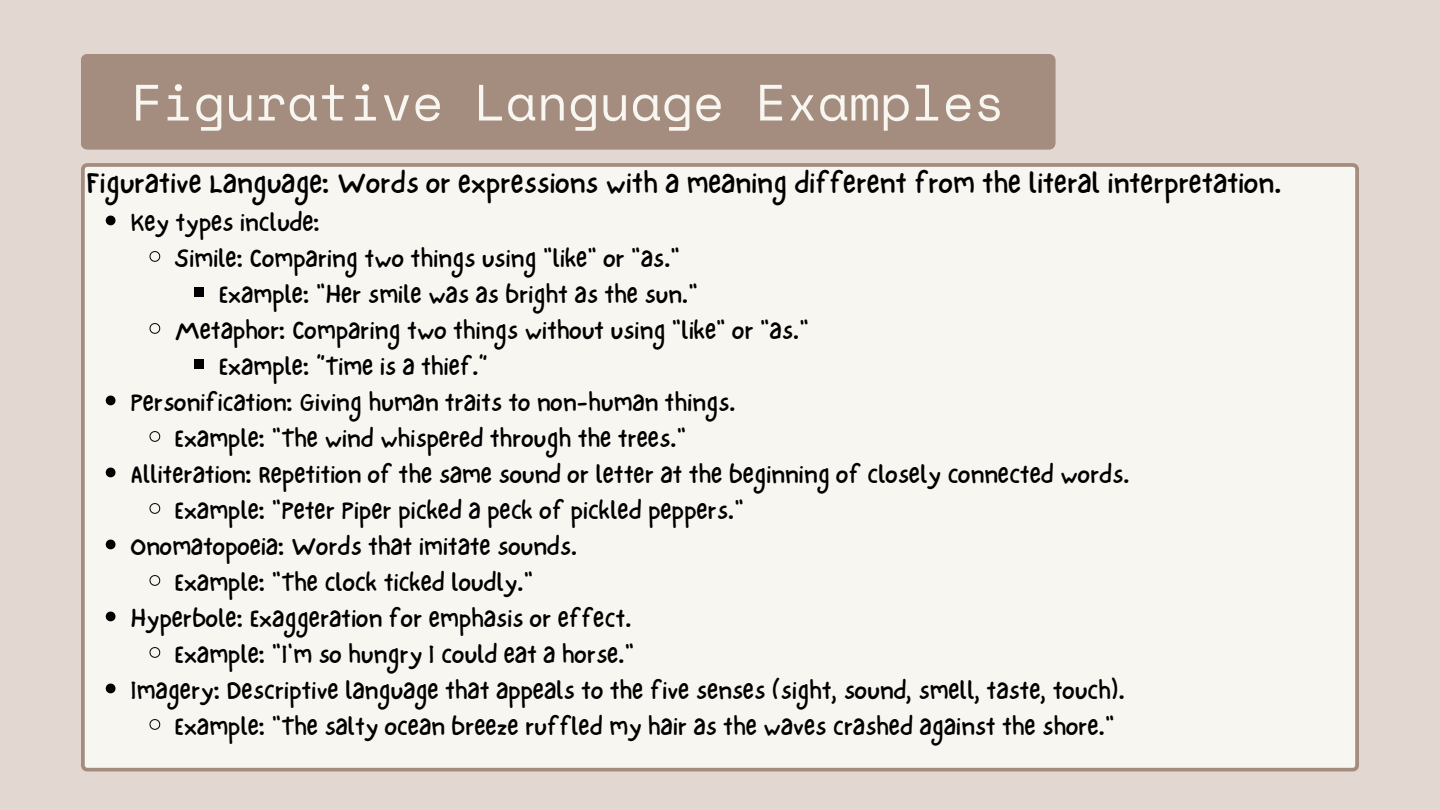
<style>
.page{position:relative;width:1440px;height:810px;background:#e2d7d1}
.page>*{position:absolute;margin:0;border:0;box-sizing:border-box;transform-origin:0 0}
.t1{font:51px "Space Mono";color:#f8f6f1}
.t2{font:30px "NF One Little Font Regular";color:#000}
.t3{font:26px "NF One Little Font Regular";color:#000}
</style>
<div class="page">
<div style="left:81px;top:54px;width:974px;height:95px;background:#a48c7e"></div>
<div style="left:81px;top:163px;width:1278px;height:608px;background:#f8f6f1"></div>
<svg style="left:106px;top:216px;width:10px;height:9px"></svg>
<svg style="left:149px;top:251px;width:12px;height:11px"></svg>
<div style="left:194px;top:288px;width:10px;height:9px;background:#000"></div>
<svg style="left:149px;top:323px;width:12px;height:11px"></svg>
<div style="left:194px;top:360px;width:10px;height:9px;background:#000"></div>
<svg style="left:106px;top:396px;width:10px;height:9px"></svg>
<svg style="left:149px;top:431px;width:12px;height:11px"></svg>
<svg style="left:106px;top:468px;width:10px;height:9px"></svg>
<svg style="left:149px;top:503px;width:12px;height:11px"></svg>
<svg style="left:106px;top:540px;width:10px;height:9px"></svg>
<svg style="left:149px;top:575px;width:12px;height:11px"></svg>
<svg style="left:106px;top:612px;width:10px;height:9px"></svg>
<svg style="left:149px;top:647px;width:12px;height:11px"></svg>
<svg style="left:106px;top:684px;width:10px;height:9px"></svg>
<svg style="left:149px;top:719px;width:12px;height:11px"></svg>
<h1 class="t1" style="left:131px;top:63px;width:875px">Figurative Language Examples</h1>
<h2 class="t2" style="left:86px;top:165px;width:1197px">Figurative Language: Words or expressions with a meaning different from the literal interpretation.</h2>
<p class="t3" style="left:130px;top:206px;width:191px">Key types include:</p>
<p class="t3" style="left:175px;top:242px;width:507px">Simile: Comparing two things using "like" or "as."</p>
<p class="t3" style="left:219px;top:278px;width:480px">Example: "Her smile was as bright as the sun."</p>
<p class="t3" style="left:175px;top:314px;width:636px">Metaphor: Comparing two things without using "like" or "as."</p>
<p class="t3" style="left:219px;top:350px;width:271px">Example: “Time is a thief.”</p>
<p class="t3" style="left:130px;top:386px;width:607px">Personification: Giving human traits to non-human things.</p>
<p class="t3" style="left:175px;top:422px;width:513px">Example: "The wind whispered through the trees."</p>
<p class="t3" style="left:130px;top:458px;width:1001px">Alliteration: Repetition of the same sound or letter at the beginning of closely connected words.</p>
<p class="t3" style="left:175px;top:494px;width:571px">Example: "Peter Piper picked a peck of pickled peppers."</p>
<p class="t3" style="left:130px;top:530px;width:449px">Onomatopoeia: Words that imitate sounds.</p>
<p class="t3" style="left:175px;top:566px;width:360px">Example: "The clock ticked loudly."</p>
<p class="t3" style="left:130px;top:602px;width:503px">Hyperbole: Exaggeration for emphasis or effect.</p>
<p class="t3" style="left:175px;top:638px;width:461px">Example: "I'm so hungry I could eat a horse."</p>
<p class="t3" style="left:130px;top:674px;width:996px">Imagery: Descriptive language that appeals to the five senses (sight, sound, smell, taste, touch).</p>
<p class="t3" style="left:175px;top:710px;width:941px">Example: "The salty ocean breeze ruffled my hair as the waves crashed against the shore."</p>
</div>
